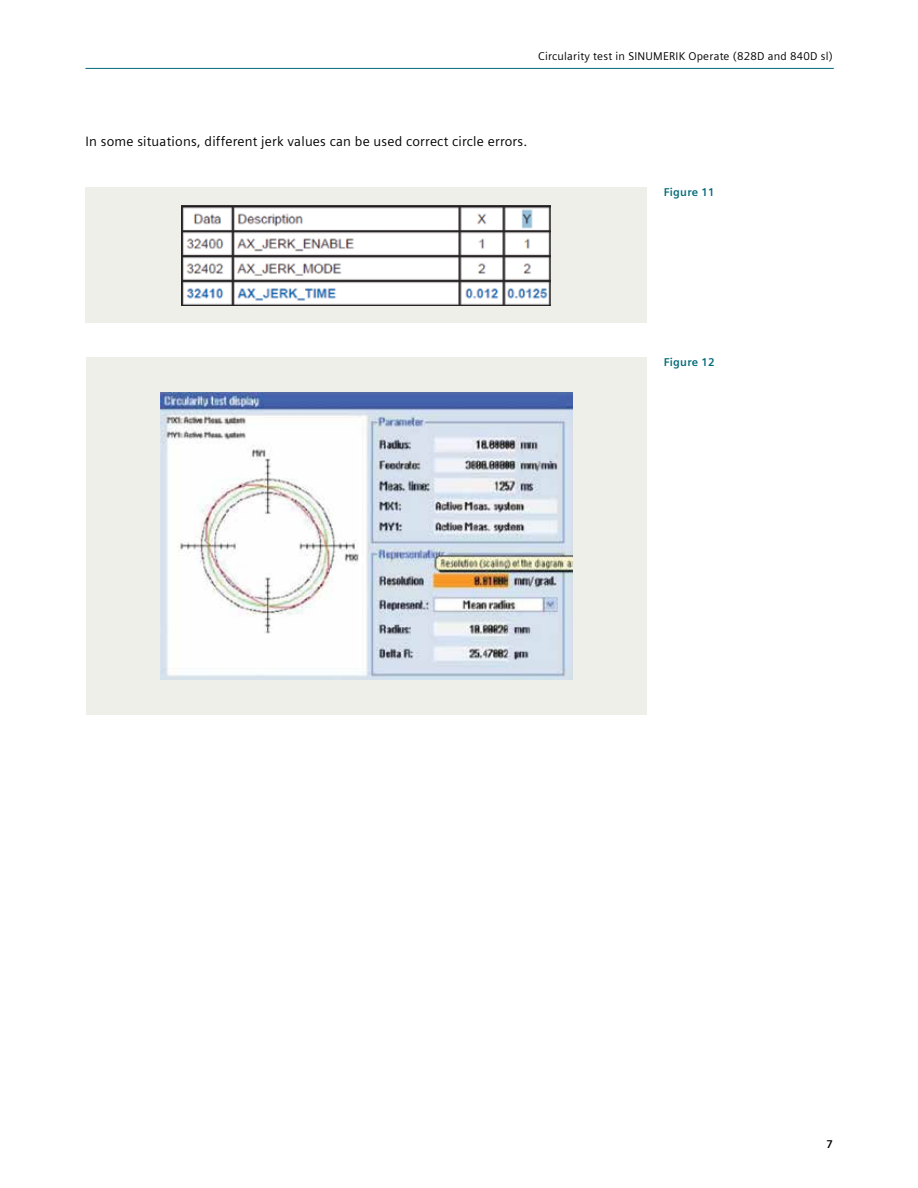
<style>
.page{position:relative;width:918px;height:1188px;background:#fff}
.page>*{position:absolute;margin:0;border:0;box-sizing:border-box;transform-origin:0 0}
.t1{font:13.5px "Siemens Sans";letter-spacing:.015em;color:#000}
.t2{font:11.25px "Siemens Sans";letter-spacing:.02em;color:#000}
.t3{font:700 11.25px "Siemens Sans";letter-spacing:.02em;color:#006877}
.t4{font:700 11.25px "Siemens Sans";color:#000}
</style>
<div class="page">
<div style="left:85px;top:187px;width:562px;height:136px;background:#efefea"></div>
<img style="left:181px;top:205px;width:370px;height:101px">
<div style="left:86px;top:357px;width:561px;height:357px;background:#efefea"></div>
<img style="left:160px;top:392px;width:412px;height:287px">
<hr style="left:85px;top:68px;width:749px;height:1px;background:#006877">
<p class="t2" style="left:538px;top:49px;width:296px">Circularity test in SINUMERIK Operate (828D and 840D sl)</p>
<p class="t1" style="left:85px;top:134px;width:443px">In some situations, different jerk values can be used correct circle errors.</p>
<p class="t3" style="left:664px;top:185px;width:52px">Figure 11</p>
<p class="t3" style="left:664px;top:356px;width:52px">Figure 12</p>
<p class="t4" style="left:826px;top:1138px;width:8px">7</p>
</div>
